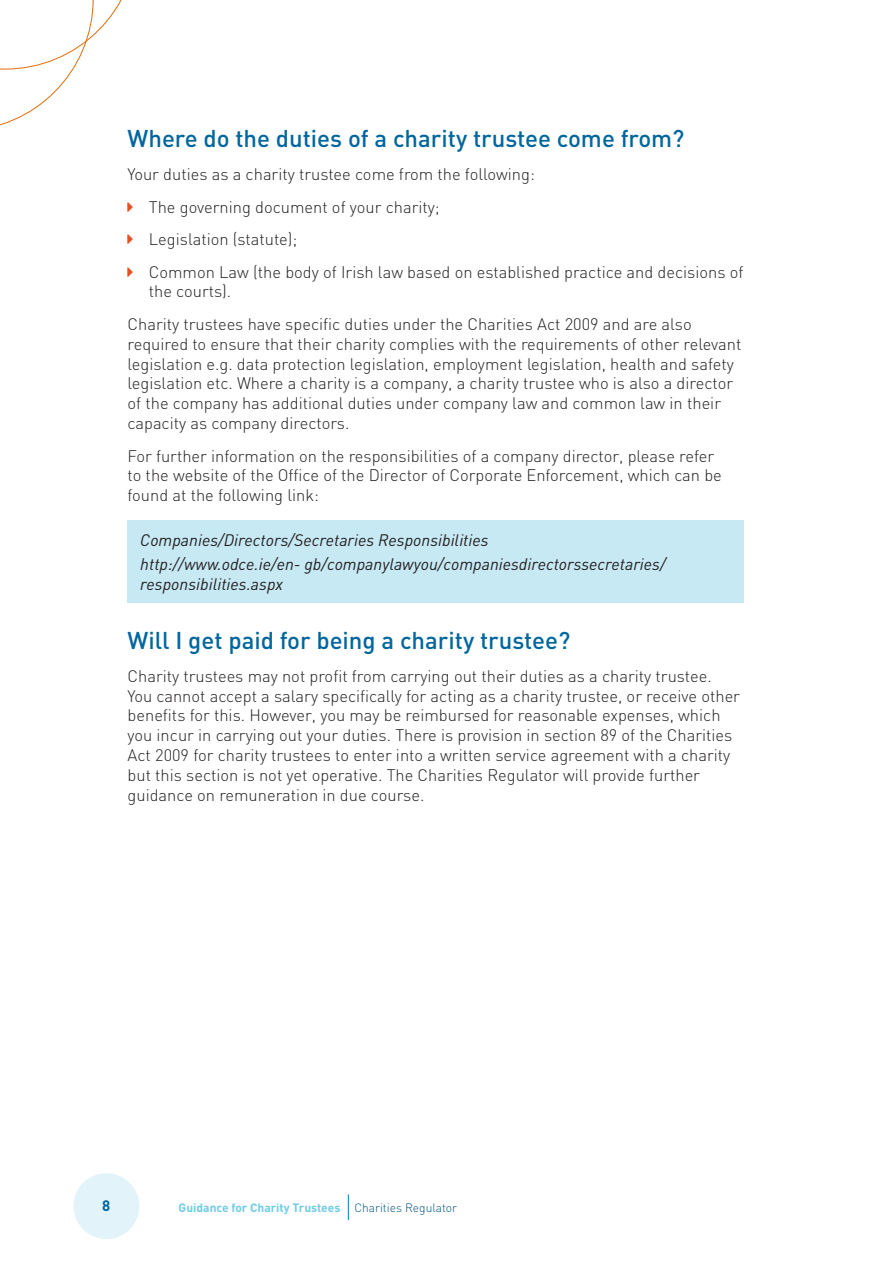
<style>
.page{position:relative;width:893px;height:1263px;background:#fff}
.page>*{position:absolute;margin:0;border:0;box-sizing:border-box;transform-origin:0 0}
.t1{font:500 24px "DIN";color:#00669e}
.t2{font:300 16.5px/19.8px "DIN";color:#231f20}
.t3{font:italic 16.5px/24px "DIN";color:#231f20}
.t4{font:700 15px "DIN";color:#00669e}
.t5{font:700 12px "DIN";color:#6dcde6}
.s1{font-weight:300;color:#005480}
</style>
<div class="page">
<svg style="left:0;top:0;width:122px;height:126px"></svg>
<svg style="left:348px;top:1194px;width:1px;height:26px"></svg>
<div style="left:73px;top:1173px;width:66px;height:66px;background:#e2f4f9;border-radius:50%"></div>
<div style="left:128px;top:520px;width:616px;height:83px;background:#c6e9f4"></div>
<h1 class="t1" style="left:128px;top:130px;width:558px">Where do the duties of a charity trustee come from?</h1>
<p class="t2" style="left:149px;top:159px;width:596px;line-height:32.5px;text-indent:-21px">Your duties as a charity trustee come from the following:<br>The governing document of your charity;<br>Legislation (statute);<br>Common Law (the body of Irish law based on established practice and decisions of</p>
<p class="t2" style="left:128px;top:276px;width:566px;line-height:32.5px;text-indent:21px">the courts).<br>Charity trustees have specific duties under the Charities Act 2009 and are also</p>
<p class="t2" style="left:128px;top:335px;width:615px">required to ensure that their charity complies with the requirements of other relevant legislation e.g. data protection legislation, employment legislation, health and safety legislation etc. Where a charity is a company, a charity trustee who is also a director of the company has additional duties under company law and common law in their capacity as company directors.</p>
<p class="t2" style="left:128px;top:447px;width:596px">For further information on the responsibilities of a company director, please refer to the website of the Office of the Director of Corporate Enforcement, which can be found at the following link:</p>
<p class="t3" style="left:140px;top:529px;width:527px">Companies/Directors/Secretaries Responsibilities<br>http://www.odce.ie/en- gb/companylawyou/companiesdirectorssecretaries/</p>
<p class="t3" style="left:140px;top:573px;width:144px">responsibilities.aspx</p>
<h1 class="t1" style="left:128px;top:632px;width:444px">Will I get paid for being a charity trustee?</h1>
<p class="t2" style="left:128px;top:667px;width:614px">Charity trustees may not profit from carrying out their duties as a charity trustee.<br>You cannot accept a salary specifically for acting as a charity trustee, or receive other benefits for this. However, you may be reimbursed for reasonable expenses, which you incur in carrying out your duties. There is provision in section 89 of the Charities Act 2009 for charity trustees to enter into a written service agreement with a charity but this section is not yet operative. The Charities Regulator will provide further guidance on remuneration in due course.</p>
<p class="t4" style="left:102px;top:1199px;width:10px">8</p>
<p class="t5" style="left:179px;top:1203px;width:280px">Guidance for Charity Trustees <span class="s1">Charities Regulator</span></p>
</div>
